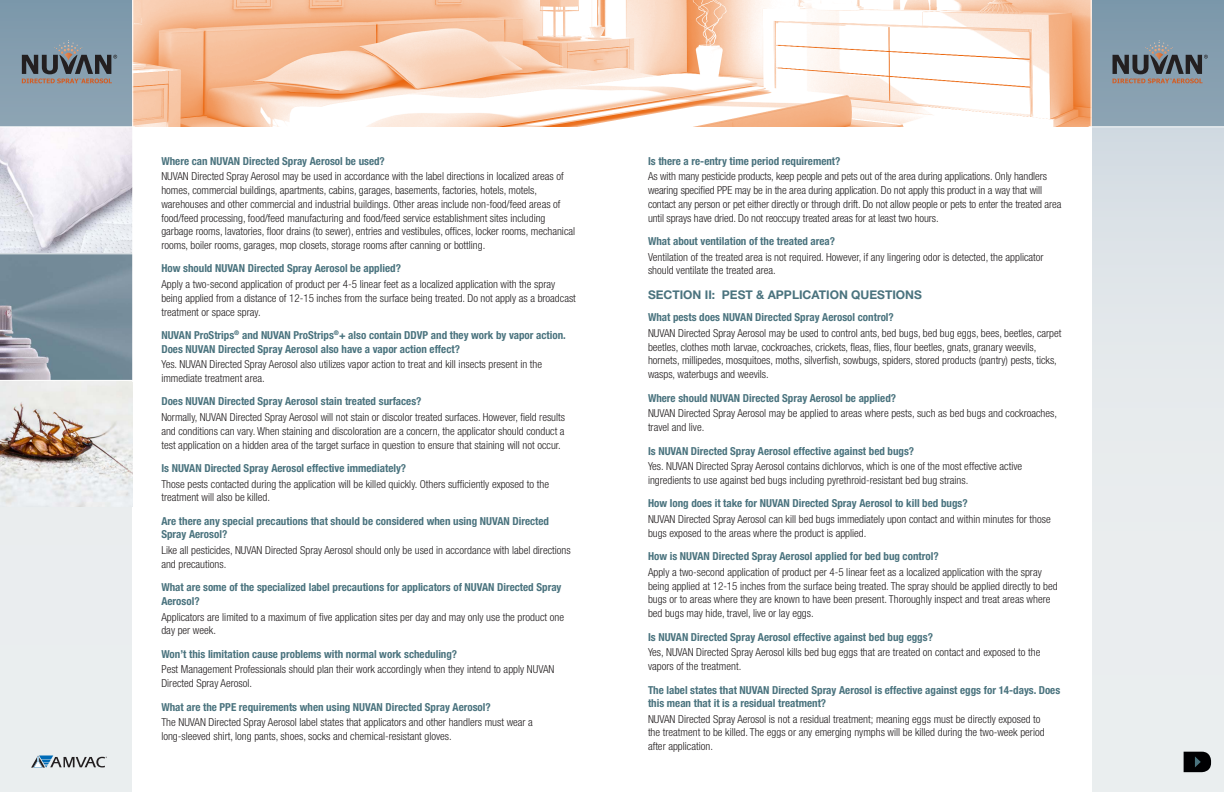
<style>
.page{position:relative;width:1224px;height:792px;background:#fff}
.page>*{position:absolute;margin:0;border:0;box-sizing:border-box;transform-origin:0 0}
.Headlines{font:700 12px "Helvetica Neue LT";color:#4a737e}
.Body_Copy{font:300 condensed 11px/13.7px "Helvetica Neue";color:#231f20}
.Subheads{font:700 condensed 11px/13.5px "Helvetica Neue";color:#4a737e}
</style>
<div class="page">
<div style="left:1092px;top:123px;width:132px;height:669px;background:#eaeeef"></div>
<svg style="left:1092px;top:0;width:132px;height:756px"></svg>
<div style="left:0;top:121px;width:132px;height:671px;background:#eaeeef"></div>
<svg style="left:0;top:0;width:132px;height:126px;background:#849daf"></svg>
<svg style="left:31px;top:755px;width:76px;height:13px"></svg>
<svg style="left:1184px;top:752px;width:27px;height:20px"></svg>
<svg style="left:22px;top:40px;width:95px;height:43px;background:#737c84"></svg>
<svg style="left:1113px;top:40px;width:95px;height:43px;background:#737c85"></svg>
<img style="left:0;top:127px;width:132px;height:380px">
<hr style="left:0;top:253px;width:135px;height:1px;background:#fff">
<hr style="left:0;top:380px;width:132px;height:1px;background:#fff">
<img style="left:133px;top:0;width:958px;height:126px">
<hr style="left:0;top:126px;width:135px;height:1px;background:#fff">
<hr style="left:1089px;top:126px;width:135px;height:1px;background:#fff">
<p class="Subheads" style="left:161px;top:154px;width:225px">Where can NUVAN Directed Spray Aerosol be used?</p>
<p class="Body_Copy" style="left:161px;top:170px;width:415px">NUVAN Directed Spray Aerosol may be used in accordance with the label directions in localized areas of homes, commercial buildings, apartments, cabins, garages, basements, factories, hotels, motels, warehouses and other commercial and industrial buildings. Other areas include non-food/feed areas of food/feed processing, food/feed manufacturing and food/feed service establishment sites including garbage rooms, lavatories, floor drains (to sewer), entries and vestibules, offices, locker rooms, mechanical rooms, boiler rooms, garages, mop closets, storage rooms after canning or bottling.</p>
<p class="Subheads" style="left:161px;top:262px;width:241px">How should NUVAN Directed Spray Aerosol be applied?</p>
<p class="Body_Copy" style="left:161px;top:277px;width:416px">Apply a two-second application of product per 4-5 linear feet as a localized application with the spray being applied from a distance of 12-15 inches from the surface being treated. Do not apply as a broadcast treatment or space spray.</p>
<p class="Subheads" style="left:161px;top:328px;width:406px">NUVAN ProStrips<sup>®</sup> and NUVAN ProStrips<sup>®</sup>+ also contain DDVP and they work by vapor action.<br>Does NUVAN Directed Spray Aerosol also have a vapor action effect?</p>
<p class="Body_Copy" style="left:161px;top:357px;width:382px">Yes. NUVAN Directed Spray Aerosol also utilizes vapor action to treat and kill insects present in the immediate treatment area.</p>
<p class="Subheads" style="left:161px;top:395px;width:262px">Does NUVAN Directed Spray Aerosol stain treated surfaces?</p>
<p class="Body_Copy" style="left:161px;top:410px;width:405px;text-align:justify">Normally, NUVAN Directed Spray Aerosol will not stain or discolor treated surfaces. However, field results and conditions can vary. When staining and discoloration are a concern, the applicator should conduct a test application on a hidden area of the target surface in question to ensure that staining will not occur.</p>
<p class="Subheads" style="left:161px;top:461px;width:246px">Is NUVAN Directed Spray Aerosol effective immediately?</p>
<p class="Body_Copy" style="left:161px;top:477px;width:389px">Those pests contacted during the application will be killed quickly. Others sufficiently exposed to the treatment will also be killed.</p>
<p class="Subheads" style="left:161px;top:514px;width:389px">Are there any special precautions that should be considered when using NUVAN Directed<br>Spray Aerosol?</p>
<p class="Body_Copy" style="left:161px;top:543px;width:411px">Like all pesticides, NUVAN Directed Spray Aerosol should only be used in accordance with label directions and precautions.</p>
<p class="Subheads" style="left:161px;top:581px;width:402px">What are some of the specialized label precautions for applicators of NUVAN Directed Spray<br>Aerosol?</p>
<p class="Body_Copy" style="left:161px;top:610px;width:404px">Applicators are limited to a maximum of five application sites per day and may only use the product one day per week.</p>
<p class="Subheads" style="left:161px;top:647px;width:297px">Won’t this limitation cause problems with normal work scheduling?</p>
<p class="Body_Copy" style="left:161px;top:663px;width:395px">Pest Management Professionals should plan their work accordingly when they intend to apply NUVAN<br>Directed Spray Aerosol.</p>
<p class="Subheads" style="left:161px;top:700px;width:331px">What are the PPE requirements when using NUVAN Directed Spray Aerosol?</p>
<p class="Body_Copy" style="left:161px;top:716px;width:373px">The NUVAN Directed Spray Aerosol label states that applicators and other handlers must wear a long-sleeved shirt, long pants, shoes, socks and chemical-resistant gloves.</p>
<p class="Subheads" style="left:648px;top:154px;width:194px">Is there a re-entry time period requirement?</p>
<p class="Body_Copy" style="left:648px;top:170px;width:415px">As with many pesticide products, keep people and pets out of the area during applications. Only handlers wearing specified PPE may be in the area during application. Do not apply this product in a way that will contact any person or pet either directly or through drift. Do not allow people or pets to enter the treated area until sprays have dried. Do not reoccupy treated areas for at least two hours.</p>
<p class="Subheads" style="left:648px;top:234px;width:189px">What about ventilation of the treated area?</p>
<p class="Body_Copy" style="left:648px;top:250px;width:397px">Ventilation of the treated area is not required. However, if any lingering odor is detected, the applicator should ventilate the treated area.</p>
<p class="Headlines" style="left:648px;top:287px;width:275px">SECTION II: PEST &amp; APPLICATION QUESTIONS</p>
<p class="Subheads" style="left:648px;top:311px;width:247px">What pests does NUVAN Directed Spray Aerosol control?</p>
<p class="Body_Copy" style="left:648px;top:326px;width:415px">NUVAN Directed Spray Aerosol may be used to control ants, bed bugs, bed bug eggs, bees, beetles, carpet beetles, clothes moth larvae, cockroaches, crickets, fleas, flies, flour beetles, gnats, granary weevils, hornets, millipedes, mosquitoes, moths, silverfish, sowbugs, spiders, stored products (pantry) pests, ticks, wasps, waterbugs and weevils.</p>
<p class="Subheads" style="left:648px;top:391px;width:250px">Where should NUVAN Directed Spray Aerosol be applied?</p>
<p class="Body_Copy" style="left:648px;top:407px;width:411px">NUVAN Directed Spray Aerosol may be applied to areas where pests, such as bed bugs and cockroaches, travel and live.</p>
<p class="Subheads" style="left:648px;top:444px;width:268px">Is NUVAN Directed Spray Aerosol effective against bed bugs?</p>
<p class="Body_Copy" style="left:648px;top:459px;width:376px">Yes. NUVAN Directed Spray Aerosol contains dichlorvos, which is one of the most effective active ingredients to use against bed bugs including pyrethroid-resistant bed bug strains.</p>
<p class="Subheads" style="left:648px;top:497px;width:321px">How long does it take for NUVAN Directed Spray Aerosol to kill bed bugs?</p>
<p class="Body_Copy" style="left:648px;top:512px;width:404px">NUVAN Directed Spray Aerosol can kill bed bugs immediately upon contact and within minutes for those bugs exposed to the areas where the product is applied.</p>
<p class="Subheads" style="left:648px;top:550px;width:292px">How is NUVAN Directed Spray Aerosol applied for bed bug control?</p>
<p class="Body_Copy" style="left:648px;top:565px;width:411px">Apply a two-second application of product per 4-5 linear feet as a localized application with the spray being applied at 12-15 inches from the surface being treated. The spray should be applied directly to bed bugs or to areas where they are known to have been present. Thoroughly inspect and treat areas where bed bugs may hide, travel, live or lay eggs.</p>
<p class="Subheads" style="left:648px;top:630px;width:286px">Is NUVAN Directed Spray Aerosol effective against bed bug eggs?</p>
<p class="Body_Copy" style="left:648px;top:646px;width:394px">Yes, NUVAN Directed Spray Aerosol kills bed bug eggs that are treated on contact and exposed to the vapors of the treatment.</p>
<p class="Subheads" style="left:648px;top:683px;width:414px">The label states that NUVAN Directed Spray Aerosol is effective against eggs for 14-days. Does this mean that it is a residual treatment?</p>
<p class="Body_Copy" style="left:648px;top:712px;width:398px">NUVAN Directed Spray Aerosol is not a residual treatment; meaning eggs must be directly exposed to the treatment to be killed. The eggs or any emerging nymphs will be killed during the two-week period after application.</p>
</div>
